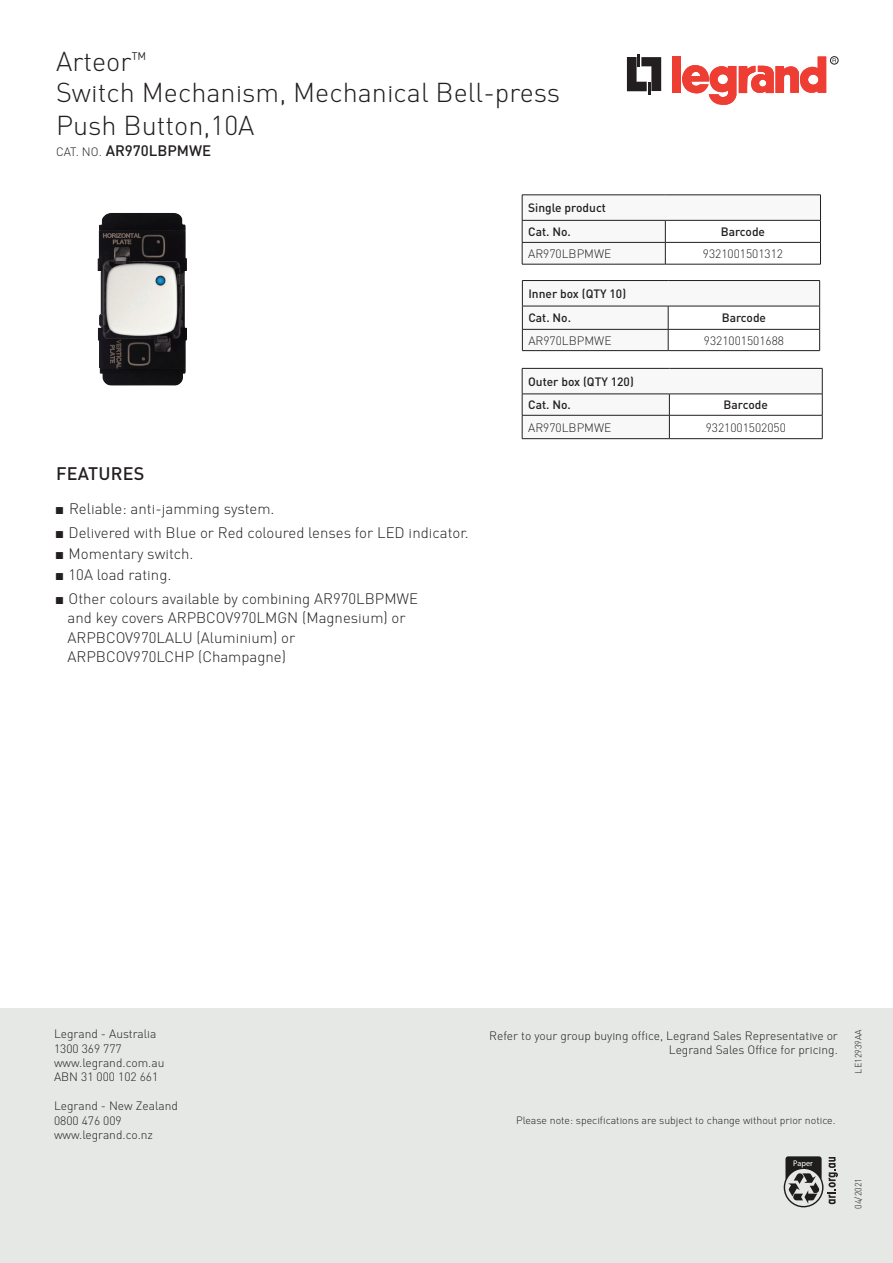
<style>
.page{position:relative;width:893px;height:1263px;background:#fff}
.page>*{position:absolute;margin:0;border:0;box-sizing:border-box;transform-origin:0 0}
.t1{font:300 27px/31.7px "DIN Pro";color:#231f20}
.t2{font:500 18px "DIN Pro";letter-spacing:.01em;color:#231f20}
.t3{font:300 15px/19.5px "DIN Pro";color:#231f20}
.t4{font:500 15px "DIN Pro";color:#231f20}
.t5{font:300 12px/14.4px "DIN Pro";color:#231f20}
.t6{font:500 12px/23.7px "DIN Pro";color:#231f20}
.t7{font:300 10.5px "DIN Pro";color:#231f20}
.t8{font:300 9px "DIN Pro";color:#231f20}
.t9{font:600 condensed 8.25px "ITC Avant Garde Std";color:#fff}
.s1{font-weight:300;font-size:12px}
.s2{font-family:"Arial Narrow";font-weight:400}
</style>
<div class="page">
<div style="left:0;top:1008px;width:893px;height:255px;background:#e5e8e5"></div>
<svg style="left:627px;top:54px;width:34px;height:40px"></svg>
<div style="left:673px;top:56px;width:8px;height:37px;background:#ee3e34"></div>
<svg style="left:682px;top:57px;width:144px;height:48px"></svg>
<div style="left:830px;top:56px;width:8px;height:8px;border:1px solid #231f20;border-radius:50%"></div>
<svg style="left:522px;top:195px;width:299px;height:69px"></svg>
<hr style="left:522px;top:264px;width:143px;height:1px;background:#231f20">
<hr style="left:665px;top:264px;width:156px;height:1px;background:#231f20">
<svg style="left:522px;top:280px;width:298px;height:71px"></svg>
<hr style="left:522px;top:350px;width:146px;height:1px;background:#231f20">
<svg style="left:522px;top:368px;width:301px;height:71px"></svg>
<hr style="left:522px;top:438px;width:147px;height:1px;background:#231f20">
<svg style="left:784px;top:1156px;width:54px;height:51px"></svg>
<img style="left:97px;top:213px;width:90px;height:173px">
<h1 class="t1" style="left:56px;top:45px;width:506px">Arteor<sup>™<br></sup>Switch Mechanism, Mechanical Bell-press<br>Push Button,10A</h1>
<p class="t4" style="left:56px;top:141px;width:157px"><span class="s1">CAT. NO.</span> AR970LBPMWE</p>
<p class="t6" style="left:528px;top:196px;width:79px">Single product<br>Cat. No.</p>
<p class="t6" style="left:721px;top:219px;width:46px">Barcode</p>
<p class="t5" style="left:528px;top:246px;width:85px">AR970LBPMWE</p>
<p class="t5" style="left:703px;top:246px;width:82px">9321001501312</p>
<p class="t6" style="left:528px;top:281px;width:99px;line-height:24.5px">Inner box (QTY 10)<br>Cat. No.</p>
<p class="t6" style="left:722px;top:306px;width:46px">Barcode</p>
<p class="t5" style="left:528px;top:333px;width:85px">AR970LBPMWE</p>
<p class="t5" style="left:704px;top:333px;width:82px">9321001501688</p>
<p class="t6" style="left:528px;top:369px;width:107px">Outer box (QTY 120)<br>Cat. No.</p>
<p class="t6" style="left:724px;top:393px;width:46px">Barcode</p>
<h2 class="t2" style="left:56px;top:462px;width:90px">FEATURES</h2>
<p class="t3" style="left:56px;top:498px;width:220px"><span class="s2">■</span> Reliable: anti-jamming system.</p>
<p class="t3" style="left:56px;top:522px;width:414px"><span class="s2">■</span> Delivered with Blue or Red coloured lenses for LED indicator.</p>
<p class="t3" style="left:56px;top:543px;width:139px"><span class="s2">■</span> Momentary switch.</p>
<p class="t3" style="left:56px;top:564px;width:117px"><span class="s2">■</span> 10A load rating.</p>
<p class="t3" style="left:68px;top:588px;width:352px;text-indent:-11px"><span class="s2">■</span> Other colours available by combining AR970LBPMWE and key covers ARPBCOV970LMGN (Magnesium) or ARPBCOV970LALU (Aluminium) or ARPBCOV970LCHP (Champagne)</p>
<p class="t5" style="left:528px;top:420px;width:85px">AR970LBPMWE</p>
<p class="t5" style="left:706px;top:420px;width:82px">9321001502050</p>
<p class="t5" style="left:54px;top:1026px;width:112px">Legrand - Australia<br>1300 369 777 www.legrand.com.au<br>ABN 31 000 102 661</p>
<p class="t5" style="left:54px;top:1098px;width:125px">Legrand - New Zealand<br>0800 476 009 www.legrand.co.nz</p>
<p class="t5" style="left:489px;top:1028px;width:350px;text-align:right">Refer to your group buying office, Legrand Sales Representative or<br>Legrand Sales Office for pricing.</p>
<p class="t8" style="left:853px;top:1073px;width:46px;rotate:-90deg">LE12939AA</p>
<p class="t7" style="left:516px;top:1114px;width:321px">Please note: specifications are subject to change without prior notice.</p>
<p class="t9" style="left:793px;top:1158px;width:21px">Paper</p>
<p class="t8" style="left:853px;top:1209px;width:32px;rotate:-90deg">04/2021</p>
</div>
